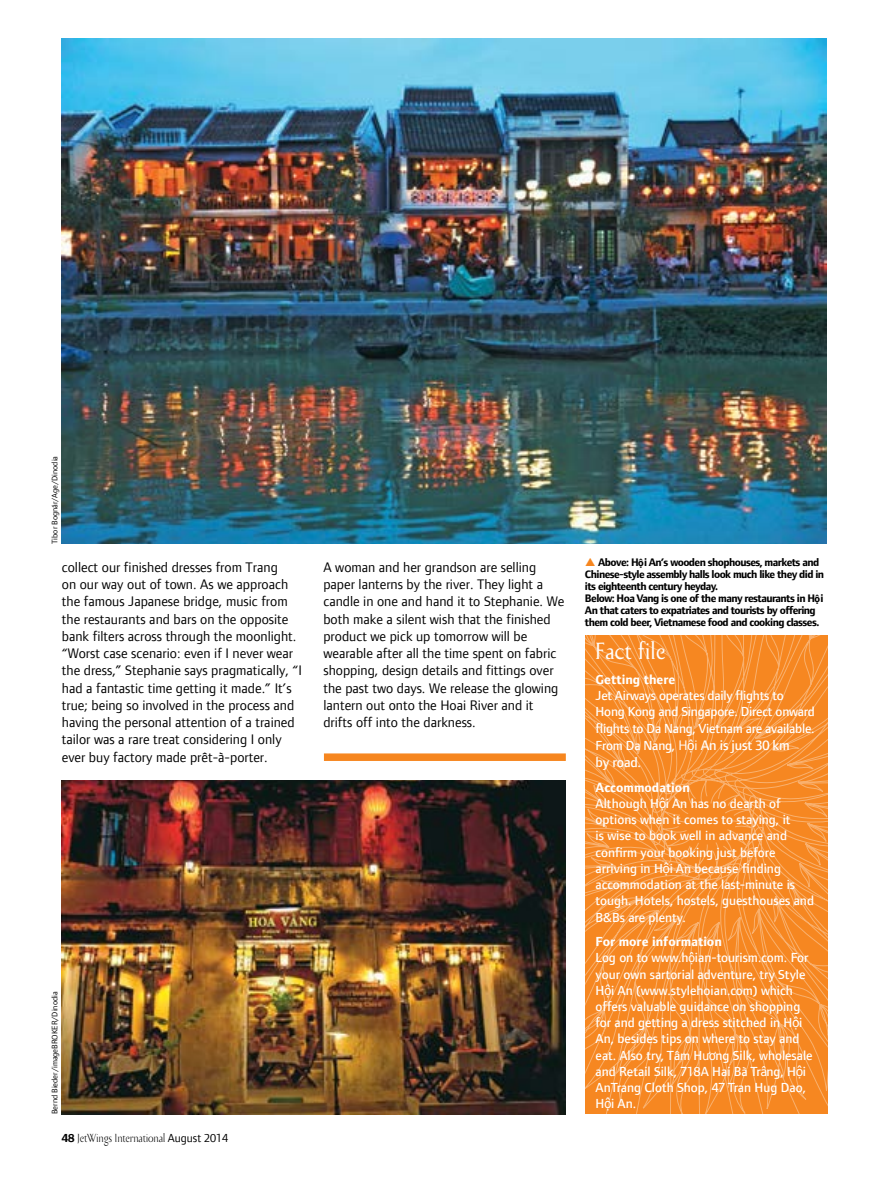
<style>
.page{position:relative;width:884px;height:1178px;background:#fff}
.page>*{position:absolute;margin:0;border:0;box-sizing:border-box;transform-origin:0 0}
.t1{font:700 24px "Bodebeck LT Std";letter-spacing:-.015em;color:#fff;scale:.9 1}
.t2{font:14.25px/17.2px "Foundry Form Sans";color:#000}
.t3{font:500 14.25px/17.2px "Foundry Form Sans";letter-spacing:-.015em;color:#fff}
.t4{font:500 13.5px/16.2px "Foundry Form Sans";color:#fff}
.t5{font:700 13.5px "Foundry Form Sans";color:#fff}
.t6{font:12px "Bodebeck LT Std";letter-spacing:-.015em;color:#000;scale:.9 1}
.t7{font:700 11.25px/12px "Foundry Form Sans";letter-spacing:-.05em;color:#000}
.t8{font:8.25px "Foundry Form Sans";color:#000}
.s1{font-family:"Foundry Form Sans";font-weight:700}
.s2{font-family:"Foundry Form Sans"}
.s3{font-family:"Tahoma";font-size:9px}
.s4{font-size:13.5px}
.s5{font-weight:400}
.s6{font-family:"Tahoma";font-weight:400;font-size:12.75px}
.s7{font-weight:700}
.s8{font-family:"Tahoma";font-weight:400;font-size:12px}
</style>
<div class="page">
<img style="left:62px;top:39px;width:764px;height:505px">
<svg style="left:585px;top:635px;width:242px;height:479px;background:#f68d2d"></svg>
<svg style="left:662px;top:635px;width:165px;height:274px;background:#f68e2f"></svg>
<div style="left:324px;top:753px;width:242px;height:8px;background:#f6861f;border:2px solid #f6861f"></div>
<img style="left:62px;top:780px;width:504px;height:334px">
<p class="t8" style="left:50px;top:544px;width:89px;rotate:-90deg">Tibor Bognár/Age/Dinodia</p>
<p class="t2" style="left:62px;top:558px;width:242px">collect our finished dresses from Trang<br>on our way out of town. As we approach the famous Japanese bridge, music from the restaurants and bars on the opposite bank filters across through the moonlight. “Worst case scenario: even if I never wear the dress,” Stephanie says pragmatically, “I had a fantastic time getting it made.” It’s true; being so involved in the process and having the personal attention of a trained tailor was a rare treat considering I only ever buy factory made prêt-à-porter.</p>
<p class="t8" style="left:50px;top:1114px;width:124px;rotate:-90deg">Bernd Bieder/imageBROKER/Dinodia</p>
<p class="t6" style="left:62px;top:1131px;width:186px"><span class="s1">48</span> JetWings International <span class="s2">August 2014</span></p>
<p class="t2" style="left:323px;top:558px;width:242px">A woman and her grandson are selling paper lanterns by the river. They light a candle in one and hand it to Stephanie. We both make a silent wish that the finished product we pick up tomorrow will be wearable after all the time spent on fabric shopping, design details and fittings over the past two days. We release the glowing lantern out onto the Hoai River and it drifts off into the darkness.</p>
<p class="t7" style="left:585px;top:556px;width:241px;text-indent:13px">Above: H<span class="s3">ộ</span>i An’s wooden shophouses, markets and Chinese-style assembly halls look much like they did in its eighteenth century heyday.<br>Below: Hoa Vang is one of the many restaurants in H<span class="s3">ộ</span>i An that caters to expatriates and tourists by offering them cold beer, Vietnamese food and cooking classes.</p>
<h1 class="t1" style="left:595px;top:638px;width:80px">Fact file</h1>
<p class="t5" style="left:595px;top:672px;width:81px">Getting there</p>
<p class="t4" style="left:595px;top:687px;width:221px">Jet Airways operates daily flights to<br>Hong Kong and Singapore. Direct onward flights to Da Nang, Vietnam are available.</p>
<p class="t3" style="left:595px;top:736px;width:196px"><span class="s4">From Da Nang,</span> <span class="s5">H</span><span class="s6">ộ</span><span class="s5">i</span> An is just 30 km by road.</p>
<p class="t4" style="left:595px;top:779px;width:220px"><span class="s7">Accommodation<br></span>Although H<span class="s6">ộ</span>i An has no dearth of options when it comes to staying, it<br>is wise to book well in advance and confirm your booking just before arriving in H<span class="s6">ộ</span>i An because finding accommodation at the last-minute is tough. Hotels, hostels, guesthouses and<br>B&amp;Bs are plenty.</p>
<p class="t4" style="left:595px;top:933px;width:219px"><span class="s7">For more information<br></span>Log on to www.h<span class="s8">ộ</span>ian-tourism.com. For your own sartorial adventure, try Style H<span class="s6">ộ</span>i An (www.stylehoian.com) which offers valuable guidance on shopping for and getting a dress stitched in H<span class="s6">ộ</span>i An, besides tips on where to stay and eat. Also try, Tâm H<span class="s8">ươ</span>ng Silk, wholesale and Retail Silk, 718A Hai Bà Tr<span class="s8">â</span>ng, H<span class="s6">ộ</span>i AnTrang Cloth Shop, 47 Tran Hug Dao, H<span class="s6">ộ</span>i An.</p>
</div>
